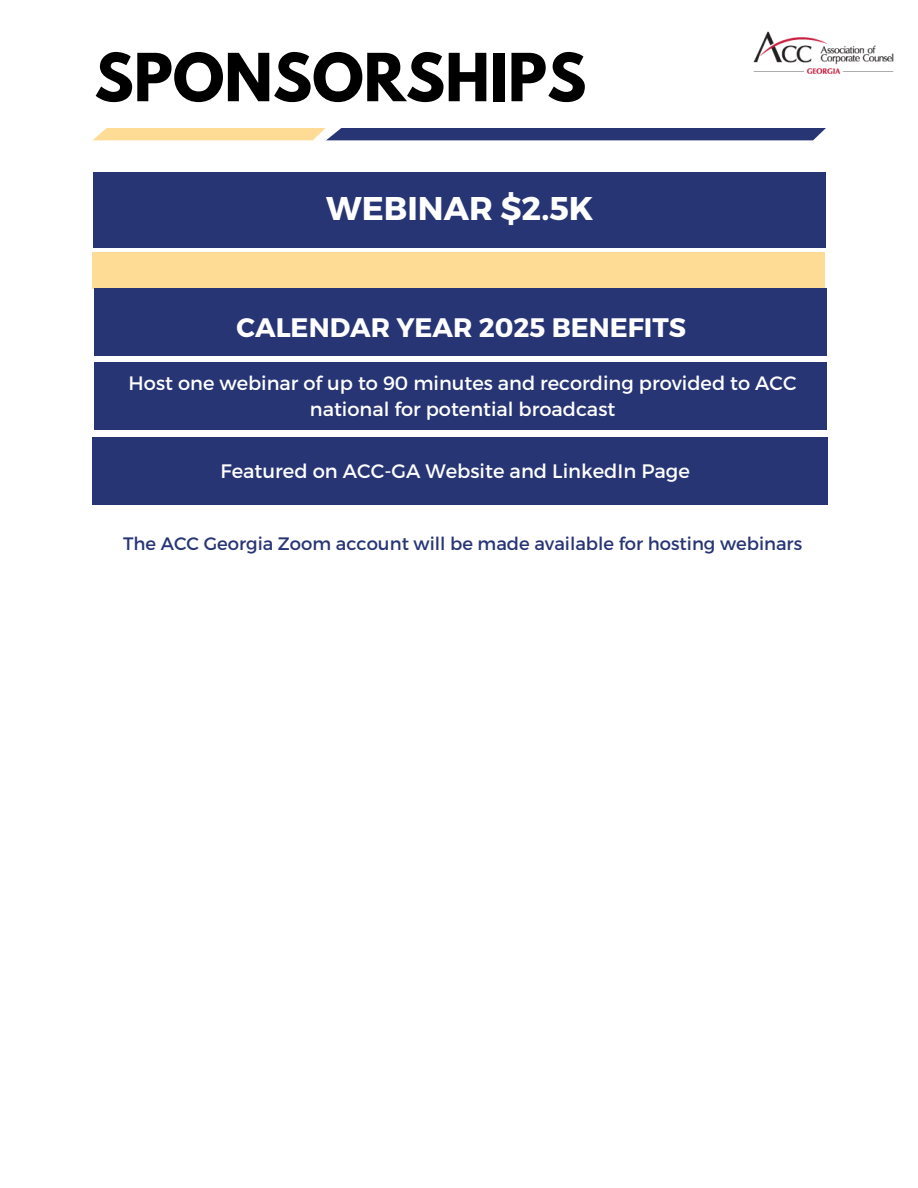
<style>
.page{position:relative;width:918px;height:1188px;background:#fff}
.page>*{position:absolute;margin:0;border:0;box-sizing:border-box;transform-origin:0 0}
.t1{font:700 58.65px "League Spartan";color:#000}
.t2{font:700 32.85px "Montserrat";color:#fff}
.t3{font:700 26.7px "Montserrat";color:#fff}
.t4{font:19.5px "Montserrat";color:#fff}
.t5{font:19.35px/26.8px "Montserrat";color:#fff;text-align:center}
.t6{font:18px "Montserrat";color:#283575}
</style>
<div class="page">
<div style="left:93px;top:172px;width:733px;height:76px;background:#283575"></div>
<div style="left:93px;top:252px;width:732px;height:37px;background:#fedc95"></div>
<div style="left:94px;top:289px;width:733px;height:67px;background:#283575"></div>
<svg style="left:93px;top:128px;width:733px;height:12px;background:#706e83"></svg>
<div style="left:94px;top:363px;width:733px;height:67px;background:#283575"></div>
<div style="left:92px;top:438px;width:735px;height:67px;background:#283575"></div>
<img style="left:753px;top:31px;width:141px;height:43px">
<h1 class="t1" style="left:94px;top:48px;width:494px">SPONSORSHIPS</h1>
<h3 class="t2" style="left:326px;top:187px;width:269px">WEBINAR $2.5K</h3>
<h2 class="t3" style="left:237px;top:310px;width:451px">CALENDAR YEAR 2025 BENEFITS</h2>
<p class="t5" style="left:129px;top:368px;width:669px">Host one webinar of up to 90 minutes and recording provided to ACC national for potential broadcast</p>
<p class="t4" style="left:220px;top:458px;width:471px">Featured on ACC-GA Website and LinkedIn Page</p>
<p class="t6" style="left:123px;top:532px;width:681px">The ACC Georgia Zoom account will be made available for hosting webinars</p>
</div>
